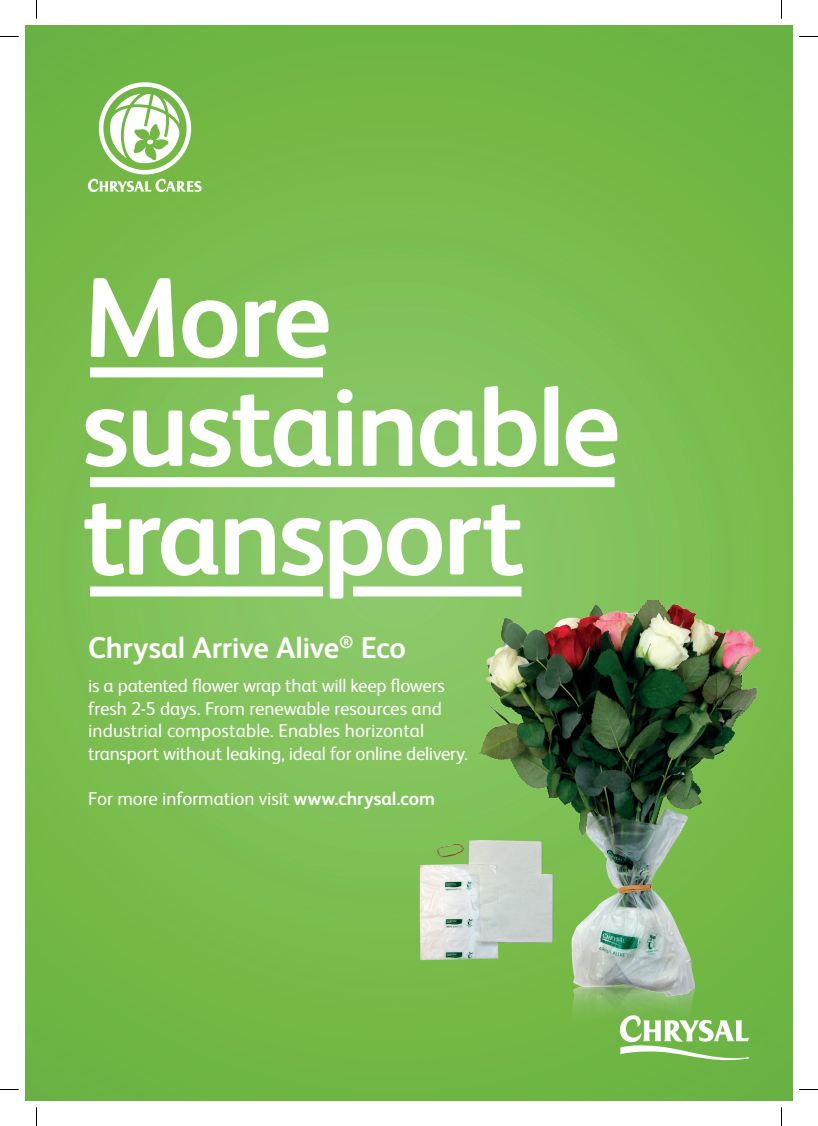
<style>
.page{position:relative;width:818px;height:1126px;background:#fff}
.page>*{position:absolute;margin:0;border:0;box-sizing:border-box;transform-origin:0 0}
.t1{font:700 113.88px/108.8px "FS Albert Pro";letter-spacing:-.03em;color:#fff}
.t2{font:700 30px "FS Albert Pro";letter-spacing:-.01em;color:#fff}
.t3{font:18.75px/22.5px "FS Albert Pro";letter-spacing:-.01em;color:#fff}
.s1{font-size:111.62px}
.s2{font-weight:700}
</style>
<div class="page">
<img style="left:26px;top:26px;width:765px;height:1073px">
<svg style="left:88px;top:82px;width:113px;height:111px"></svg>
<div style="left:90px;top:367px;width:233px;height:10px;background:#fff"></div>
<div style="left:90px;top:477px;width:524px;height:10px;background:#fff"></div>
<div style="left:90px;top:586px;width:233px;height:10px;background:#fff"></div>
<div style="left:353px;top:586px;width:168px;height:10px;background:#fff"></div>
<img style="left:460px;top:1012px;width:318px;height:15px">
<img style="left:460px;top:600px;width:318px;height:412px">
<svg style="left:619px;top:1015px;width:129px;height:44px"></svg>
<img style="left:401px;top:835px;width:179px;height:130px">
<svg style="left:0;top:36px;width:19px;height:1px"></svg>
<svg style="left:799px;top:36px;width:18px;height:1px"></svg>
<svg style="left:0;top:1089px;width:19px;height:1px"></svg>
<svg style="left:799px;top:1089px;width:18px;height:1px"></svg>
<svg style="left:36px;top:0;width:1px;height:19px"></svg>
<svg style="left:36px;top:1107px;width:1px;height:18px"></svg>
<h1 class="t1" style="left:82px;top:258px;width:539px">More sustaina<span class="s1">bl</span>e trans<span class="s1">p</span>or<span class="s1">t</span></h1>
<h2 class="t2" style="left:88px;top:627px;width:319px">Chrysal Arrive Alive<sup>®</sup> Eco</h2>
<p class="t3" style="left:88px;top:673px;width:381px">is a patented flower wrap that will keep flowers fresh 2-5 days. From renewable resources and industrial compostable. Enables horizontal transport without leaking, ideal for online delivery.</p>
<p class="t3" style="left:88px;top:785px;width:348px">For more information visit <span class="s2">www.chrysal.com</span></p>
</div>
